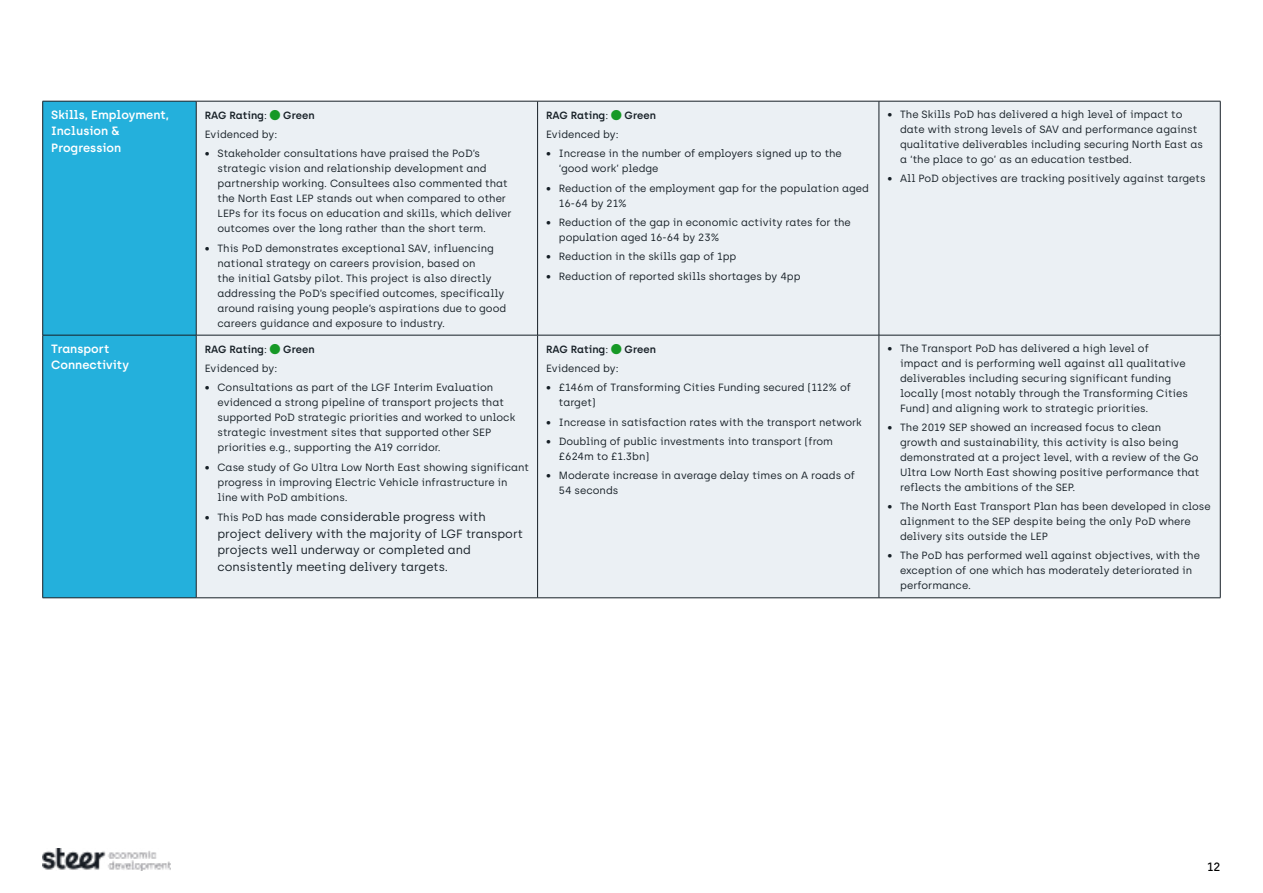
<style>
.page{position:relative;width:1263px;height:893px;background:#fff}
.page>*{position:absolute;margin:0;border:0;box-sizing:border-box;transform-origin:0 0}
.t1{font:12px/16.5px "Archia";color:#161f26}
.t2{font:600 12px/16.5px "Archia";color:#fff}
.t3{font:500 12px "Archia";color:#000}
.t4{font:10.5px/15px "Archia";color:#161f26}
.t5{font:600 10.5px "Archia";color:#161f26}
.s1{font-weight:400}
.s2{font-size:10.5px}
</style>
<div class="page">
<div style="left:43px;top:102px;width:153px;height:496px;background:#24b0dc"></div>
<div style="left:197px;top:102px;width:1023px;height:496px;background:#ebf0f4"></div>
<hr style="left:43px;top:101px;width:153px;height:1px;background:#161f26">
<hr style="left:42px;top:101px;width:1px;height:234px;background:#161f26">
<hr style="left:196px;top:101px;width:342px;height:1px;background:#161f26">
<hr style="left:196px;top:101px;width:1px;height:234px;background:#161f26">
<hr style="left:538px;top:101px;width:341px;height:1px;background:#161f26">
<hr style="left:537px;top:101px;width:1px;height:234px;background:#161f26">
<hr style="left:879px;top:101px;width:341px;height:1px;background:#161f26">
<hr style="left:879px;top:101px;width:1px;height:234px;background:#161f26">
<hr style="left:1220px;top:101px;width:1px;height:234px;background:#161f26">
<hr style="left:43px;top:335px;width:153px;height:1px;background:#161f26">
<hr style="left:42px;top:335px;width:1px;height:263px;background:#161f26">
<hr style="left:196px;top:335px;width:342px;height:1px;background:#161f26">
<hr style="left:196px;top:335px;width:1px;height:263px;background:#161f26">
<hr style="left:538px;top:335px;width:341px;height:1px;background:#161f26">
<hr style="left:537px;top:335px;width:1px;height:263px;background:#161f26">
<hr style="left:879px;top:335px;width:341px;height:1px;background:#161f26">
<hr style="left:879px;top:335px;width:1px;height:263px;background:#161f26">
<hr style="left:1220px;top:335px;width:1px;height:263px;background:#161f26">
<hr style="left:43px;top:598px;width:153px;height:1px;background:#161f26">
<hr style="left:196px;top:598px;width:342px;height:1px;background:#161f26">
<hr style="left:538px;top:598px;width:341px;height:1px;background:#161f26">
<hr style="left:879px;top:598px;width:341px;height:1px;background:#161f26">
<img style="left:43px;top:848px;width:128px;height:23px">
<svg style="left:270px;top:110px;width:10px;height:10px"></svg>
<svg style="left:611px;top:110px;width:10px;height:10px"></svg>
<svg style="left:270px;top:344px;width:10px;height:10px"></svg>
<svg style="left:611px;top:344px;width:10px;height:10px"></svg>
<p class="t2" style="left:51px;top:106px;width:119px">Skills, Employment,<br>Inclusion &amp;<br>Progression</p>
<p class="t5" style="left:205px;top:109px;width:64px">RAG Rating<span class="s1">:</span></p>
<p class="t5" style="left:283px;top:109px;width:33px">Green</p>
<p class="t4" style="left:205px;top:127px;width:74px">Evidenced by:</p>
<p class="t4" style="left:217px;top:146px;width:296px;text-indent:-13px">• Stakeholder consultations have praised the PoD’s strategic vision and relationship development and partnership working. Consultees also commented that the North East LEP stands out when compared to other LEPs for its focus on education and skills, which deliver outcomes over the long rather than the short term.</p>
<p class="t4" style="left:217px;top:240px;width:290px;text-indent:-13px">• This PoD demonstrates exceptional SAV, influencing national strategy on careers provision, based on<br>the initial Gatsby pilot. This project is also directly addressing the PoD’s specified outcomes, specifically around raising young people’s aspirations due to good careers guidance and exposure to industry.</p>
<p class="t2" style="left:51px;top:340px;width:80px">Transport<br>Connectivity</p>
<p class="t5" style="left:205px;top:343px;width:64px">RAG Rating<span class="s1">:</span></p>
<p class="t5" style="left:283px;top:343px;width:33px">Green</p>
<p class="t4" style="left:205px;top:361px;width:74px">Evidenced by:</p>
<p class="t4" style="left:217px;top:380px;width:299px;text-indent:-13px">• Consultations as part of the LGF Interim Evaluation evidenced a strong pipeline of transport projects that supported PoD strategic priorities and worked to unlock strategic investment sites that supported other SEP priorities e.g., supporting the A19 corridor.</p>
<p class="t4" style="left:217px;top:459px;width:313px;text-indent:-13px">• Case study of Go Ultra Low North East showing significant progress in improving Electric Vehicle infrastructure in line with PoD ambitions.</p>
<p class="t1" style="left:217px;top:509px;width:307px;text-indent:-13px"><span class="s2">• This PoD has made</span> considerable progress with project delivery with the majority of LGF transport projects well underway or completed and consistently meeting delivery targets.</p>
<p class="t5" style="left:546px;top:109px;width:64px">RAG Rating<span class="s1">:</span></p>
<p class="t5" style="left:625px;top:109px;width:33px">Green</p>
<p class="t4" style="left:546px;top:127px;width:74px">Evidenced by:</p>
<p class="t4" style="left:559px;top:146px;width:285px;text-indent:-13px">• Increase in the number of employers signed up to the ‘good work’ pledge</p>
<p class="t4" style="left:559px;top:180px;width:311px;text-indent:-13px">• Reduction of the employment gap for the population aged<br>16-64 by 21%</p>
<p class="t4" style="left:559px;top:215px;width:294px;text-indent:-13px">• Reduction of the gap in economic activity rates for the population aged 16-64 by 23%</p>
<p class="t4" style="left:546px;top:249px;width:192px">• Reduction in the skills gap of 1pp</p>
<p class="t4" style="left:546px;top:268px;width:256px">• Reduction of reported skills shortages by 4pp</p>
<p class="t5" style="left:546px;top:343px;width:64px">RAG Rating<span class="s1">:</span></p>
<p class="t5" style="left:625px;top:343px;width:33px">Green</p>
<p class="t4" style="left:546px;top:361px;width:74px">Evidenced by:</p>
<p class="t4" style="left:559px;top:380px;width:294px;text-indent:-13px">• £146m of Transforming Cities Funding secured (112% of target)</p>
<p class="t4" style="left:546px;top:414px;width:317px">• Increase in satisfaction rates with the transport network</p>
<p class="t4" style="left:559px;top:434px;width:276px;text-indent:-13px">• Doubling of public investments into transport (from £624m to £1.3bn)</p>
<p class="t4" style="left:559px;top:468px;width:298px;text-indent:-13px">• Moderate increase in average delay times on A roads of<br>54 seconds</p>
<p class="t4" style="left:900px;top:106px;width:304px;text-indent:-13px">• The Skills PoD has delivered a high level of impact to date with strong levels of SAV and performance against qualitative deliverables including securing North East as a ‘the place to go’ as an education testbed.</p>
<p class="t4" style="left:887px;top:171px;width:320px">• All PoD objectives are tracking positively against targets</p>
<p class="t4" style="left:900px;top:340px;width:289px;text-indent:-13px">• The Transport PoD has delivered a high level of impact and is performing well against all qualitative deliverables including securing significant funding locally (most notably through the Transforming Cities Fund) and aligning work to strategic priorities.</p>
<p class="t4" style="left:900px;top:420px;width:301px;text-indent:-13px">• The 2019 SEP showed an increased focus to clean growth and sustainability, this activity is also being demonstrated at a project level, with a review of the Go Ultra Low North East showing positive performance that reflects the ambitions of the SEP.</p>
<p class="t4" style="left:900px;top:499px;width:312px;text-indent:-13px">• The North East Transport Plan has been developed in close alignment to the SEP despite being the only PoD where delivery sits outside the LEP</p>
<p class="t4" style="left:900px;top:548px;width:301px;text-indent:-13px">• The PoD has performed well against objectives, with the exception of one which has moderately deteriorated in performance.</p>
<p class="t3" style="left:1207px;top:859px;width:15px">12</p>
</div>
